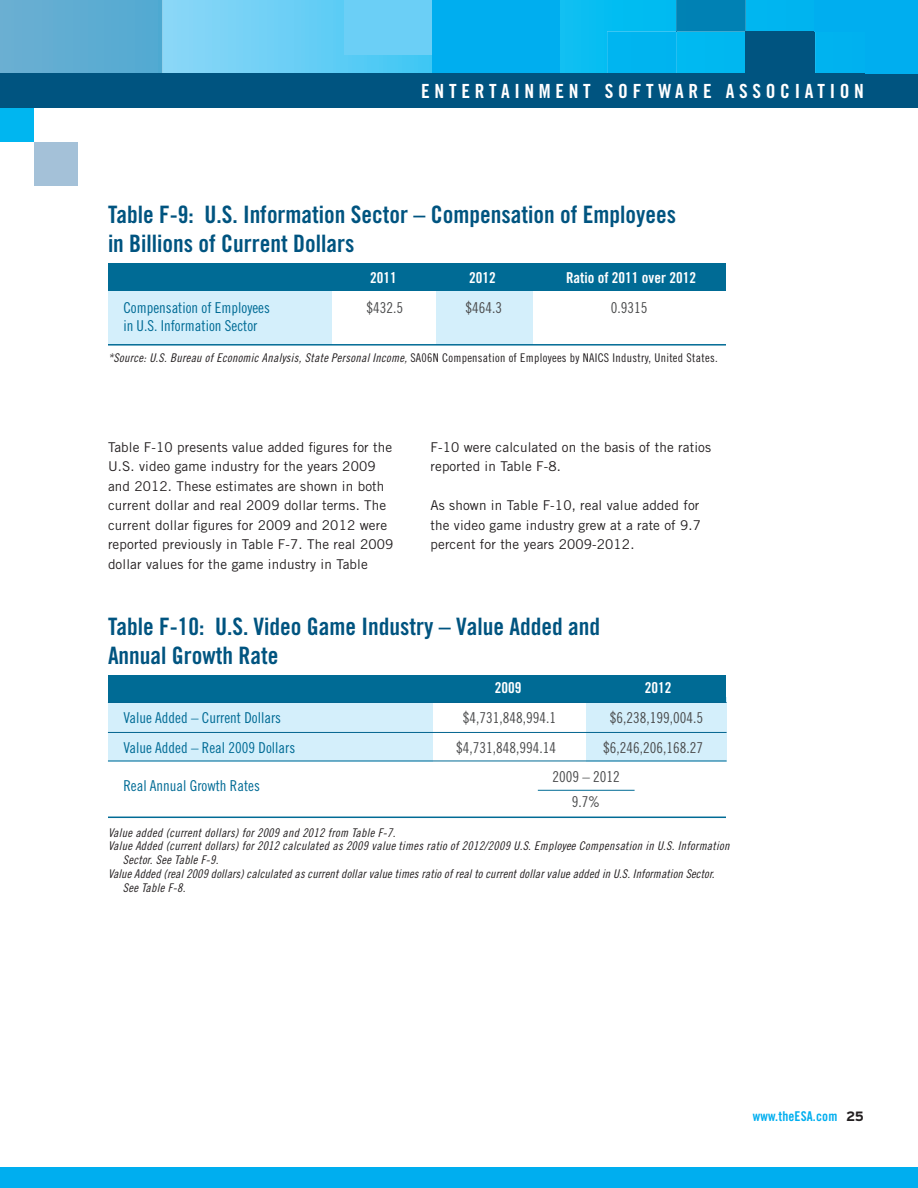
<style>
.page{position:relative;width:918px;height:1188px;background:#fff}
.page>*{position:absolute;margin:0;border:0;box-sizing:border-box;transform-origin:0 0}
.t1{font:24px/28.8px "Trade Gothic LT Std Bd Cn 20";color:#005480}
.t2{font:19.5px "Trade Gothic Bold Cond Twenty";letter-spacing:.24em;color:#fff}
.t3{font:15px "Trade Gothic LT Std Cn 18";color:#006b95}
.t4{font:15px/25.5px "Trade Gothic LT Std Cn 18";color:#4b4c4d;text-align:center}
.t5{font:15px "Trade Gothic LT Std Bd Cn 20";color:#fff}
.t6{font:13.5px/19.5px "Trade Gothic LT Std";letter-spacing:.01em;color:#231f20}
.t7{font:13.5px "Trade Gothic LT Std Bd Cn 20";letter-spacing:.01em;color:#00aeef}
.t8{font:12px "Trade Gothic LT Std Cn 18 Obl";letter-spacing:.025em;color:#231f20}
.s1{font-family:"Trade Gothic LT Std Cn 18"}
.s2{font-family:"Interstate";font-weight:700;color:#231f20}
</style>
<div class="page">
<svg style="left:162px;top:0;width:756px;height:74px;background:#4ac6f2"></svg>
<div style="left:745px;top:31px;width:70px;height:70px;background:#005480"></div>
<svg style="left:607px;top:0;width:139px;height:74px;background:#01aae1"></svg>
<div style="left:432px;top:0;width:127px;height:101px;background:#00aeef"></div>
<svg style="left:0;top:0;width:162px;height:74px;background:#5dabd0"></svg>
<div style="left:814px;top:0;width:104px;height:32px;background:#00aeef"></div>
<div style="left:344px;top:0;width:88px;height:55px;background:#6bcff6"></div>
<div style="left:0;top:74px;width:918px;height:34px;background:#005480"></div>
<div style="left:0;top:1167px;width:918px;height:21px;background:#00aeef"></div>
<div style="left:866px;top:32px;width:52px;height:41px;background:#00aeef"></div>
<div style="left:0;top:108px;width:34px;height:34px;background:#00b6f0"></div>
<div style="left:34px;top:142px;width:43px;height:43px;background:#a4c1d8"></div>
<div style="left:108px;top:287px;width:223px;height:57px;background:#d4effb"></div>
<div style="left:437px;top:287px;width:96px;height:57px;background:#d4effb"></div>
<div style="left:108px;top:263px;width:618px;height:28px;background:#006b95"></div>
<hr style="left:108px;top:344px;width:618px;height:2px;background:#006b95">
<div style="left:108px;top:697px;width:325px;height:64px;background:#d4effb"></div>
<div style="left:586px;top:697px;width:140px;height:64px;background:#d4effb"></div>
<div style="left:108px;top:675px;width:618px;height:27px;background:#006b95"></div>
<hr style="left:108px;top:817px;width:618px;height:1px;background:#006b95">
<hr style="left:108px;top:702px;width:619px;height:1px;background:#036590">
<hr style="left:108px;top:732px;width:619px;height:1px;background:#036590">
<hr style="left:108px;top:761px;width:619px;height:1px;background:#006b95">
<hr style="left:538px;top:790px;width:97px;height:1px;background:#006b95">
<h2 class="t2" style="left:421px;top:79px;width:444px">ENTERTAINMENT SOFTWARE ASSOCIATION</h2>
<h1 class="t1" style="left:108px;top:200px;width:570px">Table F-9: U.S. Information Sector – Compensation of Employees in Billions of Current Dollars</h1>
<p class="t5" style="left:370px;top:268px;width:28px">2011</p>
<p class="t5" style="left:469px;top:268px;width:28px">2012</p>
<p class="t5" style="left:566px;top:268px;width:131px">Ratio of 2011 over 2012</p>
<p class="t3" style="left:123px;top:299px;width:148px">Compensation of Employees</p>
<p class="t4" style="left:366px;top:295px;width:38px">$432.5</p>
<p class="t4" style="left:465px;top:295px;width:38px">$464.3</p>
<p class="t4" style="left:611px;top:295px;width:38px">0.9315</p>
<p class="t3" style="left:123px;top:317px;width:136px">in U.S. Information Sector</p>
<p class="t8" style="left:108px;top:351px;width:611px">*Source: U.S. Bureau of Economic Analysis, State Personal Income, <span class="s1">SA06N Compensation of Employees by NAICS Industry, United States.</span></p>
<p class="t6" style="left:108px;top:437px;width:287px">Table F-10 presents value added gures for the U.S. video game industry for the years 2009 and 2012. These estimates are shown in both current dollar and real 2009 dollar terms. The current dollar gures for 2009 and 2012 were reported previously in Table F-7. The real 2009 dollar values for the game industry in Table</p>
<p class="t6" style="left:431px;top:437px;width:282px">F-10 were calculated on the basis of the ratios reported in Table F-8.</p>
<p class="t6" style="left:431px;top:495px;width:272px">As shown in Table F-10, real value added for the video game industry grew at a rate of 9.7 percent for the years 2009-2012.</p>
<h1 class="t1" style="left:108px;top:612px;width:494px">Table F-10: U.S. Video Game Industry – Value Added and<br>Annual Growth Rate</h1>
<p class="t5" style="left:495px;top:679px;width:28px">2009</p>
<p class="t5" style="left:645px;top:679px;width:28px">2012</p>
<p class="t3" style="left:123px;top:709px;width:159px">Value Added – Current Dollars</p>
<p class="t4" style="left:463px;top:705px;width:95px">$4,731,848,994.1</p>
<p class="t4" style="left:610px;top:705px;width:95px">$6,238,199,004.5</p>
<p class="t3" style="left:123px;top:739px;width:173px">Value Added – Real 2009 Dollars</p>
<p class="t4" style="left:456px;top:735px;width:101px">$4,731,848,994.14</p>
<p class="t4" style="left:603px;top:735px;width:101px">$6,246,206,168.27</p>
<p class="t3" style="left:123px;top:776px;width:138px">Real Annual Growth Rates</p>
<p class="t4" style="left:552px;top:763px;width:69px">2009 – 2012<br>9.7%</p>
<p class="t8" style="left:108px;top:825px;width:289px">Value added (current dollars) for 2009 and 2012 from Table F-7.</p>
<p class="t8" style="left:108px;top:839px;width:623px">Value Added (current dollars) for 2012 calculated as 2009 value times ratio of 2012/2009 U.S. Employee Compensation in U.S. Information</p>
<p class="t8" style="left:123px;top:853px;width:97px">Sector. See Table F-9.</p>
<p class="t8" style="left:108px;top:867px;width:608px">Value Added (real 2009 dollars) calculated as current dollar value times ratio of real to current dollar value added in U.S. Information Sector.</p>
<p class="t8" style="left:123px;top:880px;width:64px">See Table F-8.</p>
<p class="t7" style="left:753px;top:1108px;width:113px">www.theESA.com <span class="s2">25</span></p>
</div>
